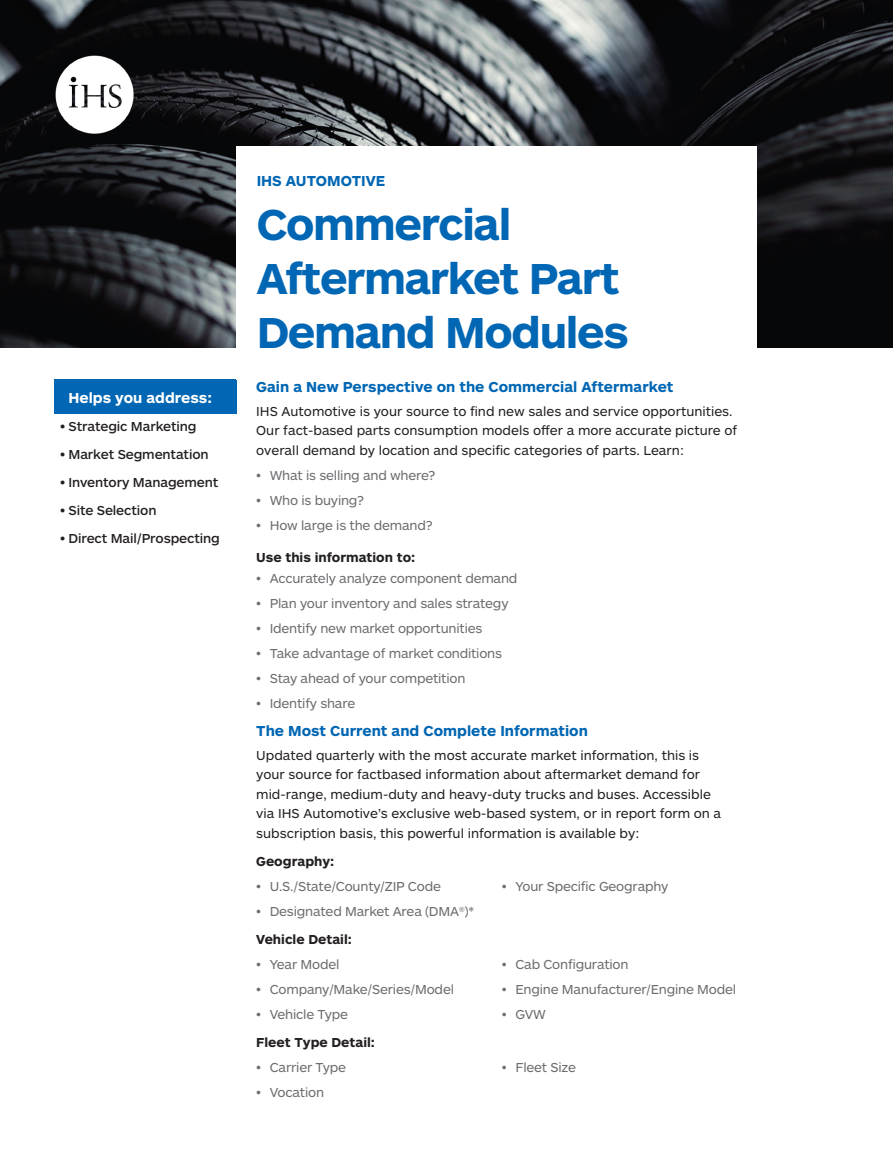
<style>
.page{position:relative;width:893px;height:1170px;background:#fff}
.page>*{position:absolute;margin:0;border:0;box-sizing:border-box;transform-origin:0 0}
.Long_Title{font:700 45px/54px "ARS Maquette Pro";letter-spacing:-.03em;color:#0166b3}
.Body_Text{font:700 15px "ARS Maquette Pro";color:#0166b3}
.Benefits_title_in_bl{font:700 15px "ARS Maquette Pro";color:#fff}
.Business_line{font:700 15px "ARS Maquette Pro";color:#0166b3}
.Body_Text-2{font:13.5px/19.5px "ARS Maquette Pro";color:#231f20}
.t1{font:13.5px "ARS Maquette Pro";letter-spacing:-.015em;color:#6c6d70}
.t2{font:500 13.5px "ARS Maquette Pro";letter-spacing:-.01em;color:#231f20}
.Body_Text-3{font:700 13.5px "ARS Maquette Pro";color:#231f20}
._2nd_subhead{font:700 13.5px "ARS Maquette Pro";color:#231f20}
</style>
<div class="page">
<div style="left:54px;top:380px;width:182px;height:34px;background:#0166b3"></div>
<img style="left:0;top:0;width:893px;height:348px">
<div style="left:236px;top:147px;width:521px;height:233px;background:#fff"></div>
<img style="left:54px;top:54px;width:81px;height:81px">
<p class="Benefits_title_in_bl" style="left:69px;top:388px;width:145px">Helps you address:</p>
<p class="t2" style="left:60px;top:417px;width:138px">• Strategic Marketing</p>
<p class="t2" style="left:60px;top:445px;width:150px">• Market Segmentation</p>
<p class="t2" style="left:60px;top:473px;width:160px">• Inventory Management</p>
<p class="t2" style="left:60px;top:501px;width:98px">• Site Selection</p>
<p class="t2" style="left:60px;top:529px;width:161px">• Direct Mail/Prospecting</p>
<p class="Business_line" style="left:257px;top:171px;width:130px">IHS AUTOMOTIVE</p>
<p class="Long_Title" style="left:257px;top:195px;width:374px">Commercial<br>Aftermarket Part<br>Demand Modules</p>
<p class="Body_Text" style="left:256px;top:377px;width:419px">Gain a New Perspective on the Commercial Aftermarket</p>
<p class="Body_Text-2" style="left:256px;top:400px;width:483px">IHS Automotive is your source to find new sales and service opportunities.<br>Our fact-based parts consumption models offer a more accurate picture of overall demand by location and specific categories of parts. Learn:</p>
<p class="t1" style="left:256px;top:466px;width:181px">• What is selling and where?</p>
<p class="t1" style="left:256px;top:491px;width:109px">• Who is buying?</p>
<p class="t1" style="left:256px;top:516px;width:178px">• How large is the demand?</p>
<p class="_2nd_subhead" style="left:256px;top:548px;width:161px">Use this information to:</p>
<p class="t1" style="left:256px;top:569px;width:263px">• Accurately analyze component demand</p>
<p class="t1" style="left:256px;top:594px;width:254px">• Plan your inventory and sales strategy</p>
<p class="t1" style="left:256px;top:619px;width:228px">• Identify new market opportunities</p>
<p class="t1" style="left:256px;top:644px;width:247px">• Take advantage of market conditions</p>
<p class="t1" style="left:256px;top:669px;width:211px">• Stay ahead of your competition</p>
<p class="t1" style="left:256px;top:694px;width:101px">• Identify share</p>
<p class="Body_Text" style="left:256px;top:720px;width:333px">The Most Current and Complete Information</p>
<p class="Body_Text-2" style="left:256px;top:744px;width:467px">Updated quarterly with the most accurate market information, this is your source for factbased information about aftermarket demand for mid-range, medium-duty and heavy-duty trucks and buses. Accessible via IHS Automotive’s exclusive web-based system, or in report form on a subscription basis, this powerful information is available by:</p>
<p class="Body_Text-3" style="left:256px;top:852px;width:80px">Geography:</p>
<p class="t1" style="left:256px;top:877px;width:186px">• U.S./State/County/ZIP Code</p>
<p class="t1" style="left:256px;top:902px;width:220px">• Designated Market Area (DMA®)*</p>
<p class="t1" style="left:502px;top:877px;width:168px">• Your Specific Geography</p>
<p class="Body_Text-3" style="left:256px;top:930px;width:97px">Vehicle Detail:</p>
<p class="t1" style="left:256px;top:955px;width:85px">• Year Model</p>
<p class="t1" style="left:256px;top:980px;width:199px">• Company/Make/Series/Model</p>
<p class="t1" style="left:256px;top:1005px;width:93px">• Vehicle Type</p>
<p class="Body_Text-3" style="left:256px;top:1033px;width:120px">Fleet Type Detail:</p>
<p class="t1" style="left:256px;top:1058px;width:91px">• Carrier Type</p>
<p class="t1" style="left:256px;top:1083px;width:69px">• Vocation</p>
<p class="t1" style="left:502px;top:955px;width:128px">• Cab Configuration</p>
<p class="t1" style="left:502px;top:980px;width:236px">• Engine Manufacturer/Engine Model</p>
<p class="t1" style="left:502px;top:1005px;width:46px">• GVW</p>
<p class="t1" style="left:502px;top:1058px;width:76px">• Fleet Size</p>
</div>
